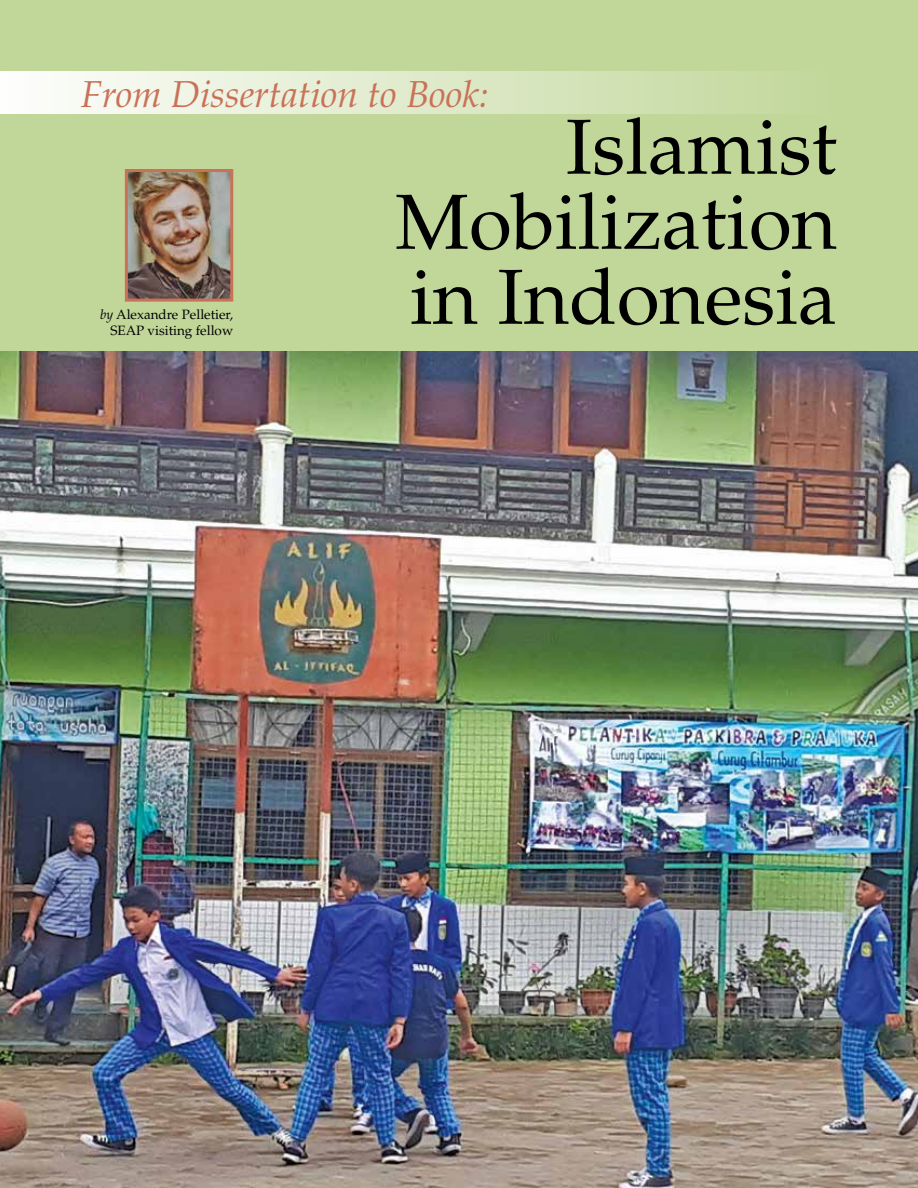
<style>
.page{position:relative;width:918px;height:1188px;background:#c1d799}
.page>*{position:absolute;margin:0;border:0;box-sizing:border-box;transform-origin:0 0}
.t1{font:78px/75px "Palatino";color:#000;text-align:justify}
.t2{font:italic 37.5px "Palatino";color:#c97258}
.t3{font:13.5px/16.5px "Palatino";color:#000;text-align:right}
.s1{font-style:italic}
</style>
<div class="page">
<div style="left:0;top:71px;width:837px;height:43px;background:linear-gradient(to right,#fefefd,#c1d799)"></div>
<img style="left:0;top:351px;width:918px;height:837px">
<img style="left:129px;top:173px;width:100px;height:125px">
<div style="left:125px;top:169px;width:108px;height:133px;border:3px solid #c97258"></div>
<h2 class="t2" style="left:81px;top:72px;width:409px">From Dissertation to Book:</h2>
<p class="t3" style="left:100px;top:306px;width:134px"><span class="s1">by</span> Alexandre Pelletier,<br>SEAP visiting fellow</p>
<h1 class="t1" style="left:395px;top:111px;width:443px;text-indent:171px">Islamist Mobilization in Indonesia</h1>
</div>
